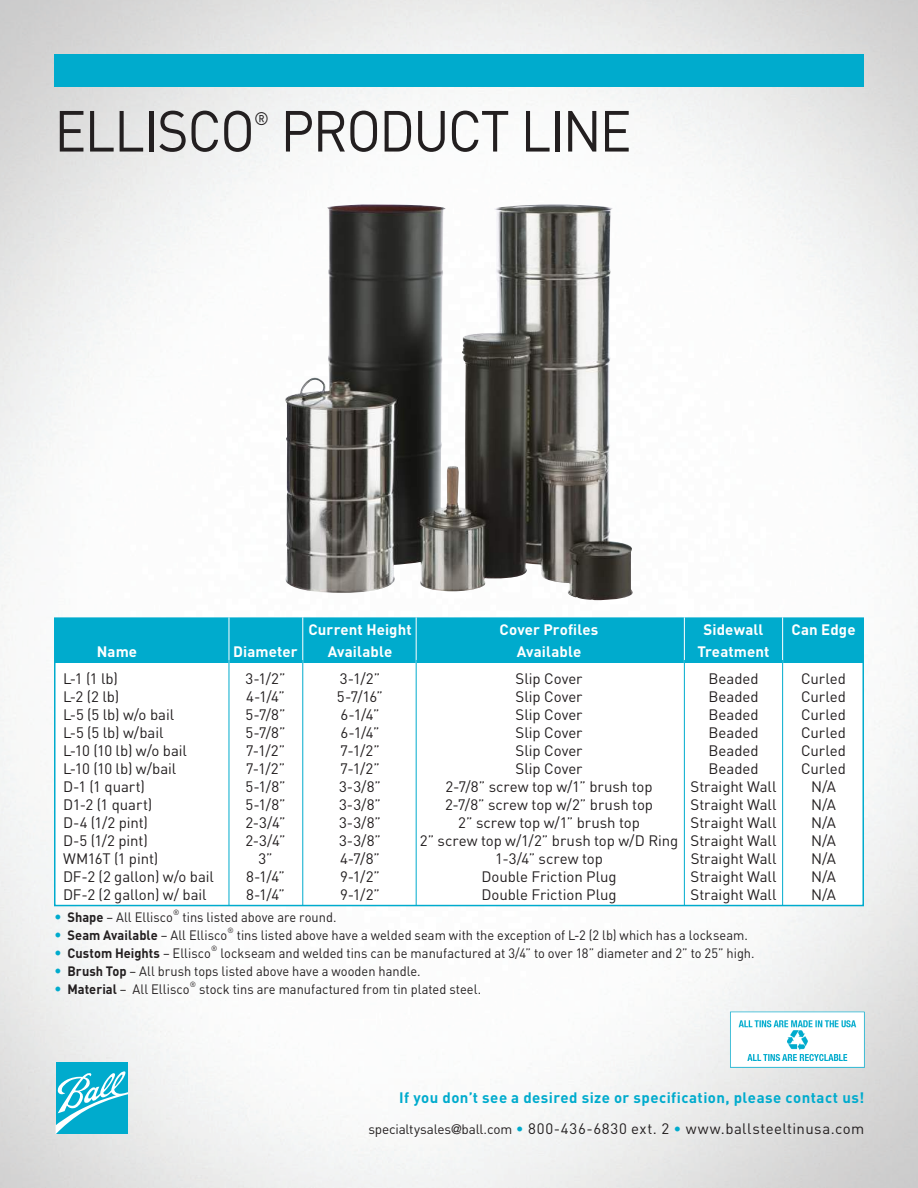
<style>
.page{position:relative;width:918px;height:1188px;background:#fff}
.page>*{position:absolute;margin:0;border:0;box-sizing:border-box;transform-origin:0 0}
.t1{font:57px "DIN Pro";letter-spacing:-.03em;color:#231f20;scale:.94 1}
.t2{font:18px "DIN Pro";color:#231f20;scale:.94 1}
.t3{font:15px "DIN Pro";letter-spacing:-.005em;color:#231f20}
.t4{font:700 15px/31.5px "DIN Pro";letter-spacing:.03em;color:#00abcd;text-align:right}
.t5{font:700 15px "DIN Pro";letter-spacing:.01em;color:#fff}
.t6{font:13.5px "DIN Pro";color:#231f20;scale:.95 1}
.t7{font:700 13.5px "DIN Pro";letter-spacing:.005em;color:#231f20;scale:.95 1}
.t8{font:7.5px "DIN Pro";color:#231f20;scale:.95 1}
.s1{font-size:15px;color:#00abcd}
.s2{font-weight:700}
.s3{font-weight:400;font-size:15px;color:#00abcd}
.s4{font-weight:400}
.s5{font-weight:400;font-size:13.5px;color:#231f20}
.s6{font-family:"Helvetica Neue";font-weight:400;font-size:13.5px;color:#231f20}
.s7{font-weight:400;color:#231f20}
</style>
<div class="page">
<img style="left:0;top:0;width:918px;height:1188px">
<div style="left:54px;top:617px;width:810px;height:289px;background:#fff;border:2px solid #00abcd"></div>
<img style="left:285px;top:204px;width:306px;height:396px">
<div style="left:54px;top:54px;width:810px;height:32px;background:#00abcd"></div>
<div style="left:56px;top:1062px;width:72px;height:72px;background:#00abcd"></div>
<svg style="left:56px;top:1071px;width:72px;height:63px"></svg>
<div style="left:55px;top:618px;width:808px;height:45px;background:#00abcd"></div>
<hr style="left:229px;top:617px;width:1px;height:46px;background:#fff">
<hr style="left:302px;top:617px;width:1px;height:46px;background:#fff">
<hr style="left:416px;top:617px;width:1px;height:46px;background:#fff">
<hr style="left:684px;top:617px;width:1px;height:46px;background:#fff">
<hr style="left:782px;top:617px;width:1px;height:46px;background:#fff">
<hr style="left:229px;top:660px;width:1px;height:246px;background:#00abcd">
<hr style="left:302px;top:660px;width:1px;height:246px;background:#00abcd">
<hr style="left:416px;top:660px;width:1px;height:246px;background:#00abcd">
<hr style="left:684px;top:660px;width:1px;height:246px;background:#00abcd">
<hr style="left:782px;top:660px;width:1px;height:246px;background:#00abcd">
<img style="left:724px;top:1007px;width:147px;height:64px">
<h1 class="t1" style="left:54px;top:92px;width:616px">ELLISCO PRODUCT LINE</h1>
<p class="t2" style="left:254px;top:106px;width:17px">®</p>
<p class="t5" style="left:308px;top:620px;width:105px">Current Height</p>
<p class="t5" style="left:500px;top:620px;width:100px">Cover Profiles</p>
<p class="t5" style="left:704px;top:620px;width:61px">Sidewall</p>
<p class="t5" style="left:791px;top:620px;width:66px">Can Edge</p>
<p class="t5" style="left:97px;top:641px;width:42px">Name</p>
<p class="t5" style="left:233px;top:641px;width:66px">Diameter</p>
<p class="t5" style="left:328px;top:641px;width:66px">Available</p>
<p class="t5" style="left:517px;top:641px;width:66px">Available</p>
<p class="t5" style="left:697px;top:641px;width:74px">Treatment</p>
<p class="t3" style="left:63px;top:668px;width:57px">L-1 (1 lb)</p>
<p class="t3" style="left:245px;top:668px;width:42px">3-1/2”</p>
<p class="t3" style="left:340px;top:668px;width:42px">3-1/2”</p>
<p class="t3" style="left:516px;top:668px;width:68px">Slip Cover</p>
<p class="t3" style="left:709px;top:668px;width:52px">Beaded</p>
<p class="t3" style="left:801px;top:668px;width:46px">Curled</p>
<p class="t3" style="left:63px;top:686px;width:58px">L-2 (2 lb)</p>
<p class="t3" style="left:246px;top:686px;width:40px">4-1/4”</p>
<p class="t3" style="left:337px;top:686px;width:48px">5-7/16”</p>
<p class="t3" style="left:516px;top:686px;width:68px">Slip Cover</p>
<p class="t3" style="left:709px;top:686px;width:52px">Beaded</p>
<p class="t3" style="left:801px;top:686px;width:46px">Curled</p>
<p class="t3" style="left:63px;top:704px;width:113px">L-5 (5 lb) w/o bail</p>
<p class="t3" style="left:245px;top:704px;width:42px">5-7/8”</p>
<p class="t3" style="left:341px;top:704px;width:40px">6-1/4”</p>
<p class="t3" style="left:516px;top:704px;width:68px">Slip Cover</p>
<p class="t3" style="left:709px;top:704px;width:52px">Beaded</p>
<p class="t3" style="left:801px;top:704px;width:46px">Curled</p>
<p class="t3" style="left:63px;top:722px;width:102px">L-5 (5 lb) w/bail</p>
<p class="t3" style="left:245px;top:722px;width:42px">5-7/8”</p>
<p class="t3" style="left:341px;top:722px;width:40px">6-1/4”</p>
<p class="t3" style="left:516px;top:722px;width:68px">Slip Cover</p>
<p class="t3" style="left:709px;top:722px;width:52px">Beaded</p>
<p class="t3" style="left:801px;top:722px;width:46px">Curled</p>
<p class="t3" style="left:63px;top:740px;width:126px">L-10 (10 lb) w/o bail</p>
<p class="t3" style="left:246px;top:740px;width:41px">7-1/2”</p>
<p class="t3" style="left:340px;top:740px;width:41px">7-1/2”</p>
<p class="t3" style="left:516px;top:740px;width:68px">Slip Cover</p>
<p class="t3" style="left:709px;top:740px;width:52px">Beaded</p>
<p class="t3" style="left:801px;top:740px;width:46px">Curled</p>
<p class="t3" style="left:63px;top:758px;width:115px">L-10 (10 lb) w/bail</p>
<p class="t3" style="left:246px;top:758px;width:41px">7-1/2”</p>
<p class="t3" style="left:340px;top:758px;width:41px">7-1/2”</p>
<p class="t3" style="left:516px;top:758px;width:68px">Slip Cover</p>
<p class="t3" style="left:709px;top:758px;width:52px">Beaded</p>
<p class="t3" style="left:801px;top:758px;width:46px">Curled</p>
<p class="t3" style="left:63px;top:776px;width:84px">D-1 (1 quart)</p>
<p class="t3" style="left:245px;top:776px;width:42px">5-1/8”</p>
<p class="t3" style="left:339px;top:776px;width:44px">3-3/8”</p>
<p class="t3" style="left:446px;top:776px;width:208px">2-7/8” screw top w/1” brush top</p>
<p class="t3" style="left:691px;top:776px;width:87px">Straight Wall</p>
<p class="t3" style="left:811px;top:776px;width:26px">N/A</p>
<p class="t3" style="left:63px;top:794px;width:91px">D1-2 (1 quart)</p>
<p class="t3" style="left:245px;top:794px;width:42px">5-1/8”</p>
<p class="t3" style="left:339px;top:794px;width:44px">3-3/8”</p>
<p class="t3" style="left:445px;top:794px;width:210px">2-7/8” screw top w/2” brush top</p>
<p class="t3" style="left:691px;top:794px;width:87px">Straight Wall</p>
<p class="t3" style="left:811px;top:794px;width:26px">N/A</p>
<p class="t3" style="left:63px;top:812px;width:87px">D-4 (1/2 pint)</p>
<p class="t3" style="left:245px;top:812px;width:42px">2-3/4”</p>
<p class="t3" style="left:339px;top:812px;width:44px">3-3/8”</p>
<p class="t3" style="left:458px;top:812px;width:183px">2” screw top w/1” brush top</p>
<p class="t3" style="left:691px;top:812px;width:87px">Straight Wall</p>
<p class="t3" style="left:811px;top:812px;width:26px">N/A</p>
<p class="t3" style="left:63px;top:830px;width:86px">D-5 (1/2 pint)</p>
<p class="t3" style="left:245px;top:830px;width:42px">2-3/4”</p>
<p class="t3" style="left:339px;top:830px;width:44px">3-3/8”</p>
<p class="t3" style="left:420px;top:830px;width:358px">2” screw top w/1/2” brush top w/D Ring Straight Wall</p>
<p class="t3" style="left:811px;top:830px;width:26px">N/A</p>
<p class="t3" style="left:63px;top:848px;width:97px">WM16T (1 pint)</p>
<p class="t3" style="left:258px;top:848px;width:16px">3”</p>
<p class="t3" style="left:340px;top:848px;width:42px">4-7/8”</p>
<p class="t3" style="left:495px;top:848px;width:109px">1-3/4” screw top</p>
<p class="t3" style="left:691px;top:848px;width:87px">Straight Wall</p>
<p class="t3" style="left:811px;top:848px;width:26px">N/A</p>
<p class="t3" style="left:63px;top:866px;width:153px">DF-2 (2 gallon) w/o bail</p>
<p class="t3" style="left:246px;top:866px;width:40px">8-1/4”</p>
<p class="t3" style="left:340px;top:866px;width:42px">9-1/2”</p>
<p class="t3" style="left:481px;top:866px;width:137px">Double Friction Plug</p>
<p class="t3" style="left:691px;top:866px;width:87px">Straight Wall</p>
<p class="t3" style="left:811px;top:866px;width:26px">N/A</p>
<p class="t3" style="left:63px;top:884px;width:145px">DF-2 (2 gallon) w/ bail</p>
<p class="t3" style="left:246px;top:884px;width:40px">8-1/4”</p>
<p class="t3" style="left:340px;top:884px;width:42px">9-1/2”</p>
<p class="t3" style="left:481px;top:884px;width:137px">Double Friction Plug</p>
<p class="t3" style="left:691px;top:884px;width:87px">Straight Wall</p>
<p class="t3" style="left:811px;top:884px;width:26px">N/A</p>
<p class="t6" style="left:54px;top:908px;width:127px"><span class="s1">•</span> <span class="s2">Shape</span> – All Ellisco</p>
<p class="t8" style="left:173px;top:907px;width:8px">®</p>
<p class="t6" style="left:183px;top:908px;width:164px">tins listed above are round.</p>
<p class="t7" style="left:54px;top:926px;width:184px"><span class="s3">•</span> Seam Available <span class="s4">– All Ellisco</span></p>
<p class="t8" style="left:228px;top:925px;width:8px">®</p>
<p class="t6" style="left:237px;top:926px;width:539px">tins listed above have a welded seam with the exception of L-2 (2 lb) which has a lockseam.</p>
<p class="t8" style="left:211px;top:943px;width:8px">®</p>
<p class="t6" style="left:220px;top:944px;width:564px">lockseam and welded tins can be manufactured at 3/4” to over 18” diameter and 2” to 25” high.</p>
<p class="t6" style="left:54px;top:962px;width:388px"><span class="s1">•</span> <span class="s2">Brush Top</span> – All brush tops listed above have a wooden handle.</p>
<p class="t6" style="left:54px;top:980px;width:144px"><span class="s1">•</span> <span class="s2">Material</span> – All Ellisco</p>
<p class="t7" style="left:54px;top:944px;width:167px"><span class="s3">•</span> Custom Heights <span class="s4">– Ellisco</span></p>
<p class="t8" style="left:190px;top:979px;width:8px">®</p>
<p class="t6" style="left:199px;top:980px;width:298px">stock tins are manufactured from tin plated steel.</p>
<p class="t4" style="left:368px;top:1081px;width:497px">If you don’t see a desired size or specification, please contact us! <span class="s5">specialtysales</span><span class="s6">@</span><span class="s5">ball.com</span> <span class="s4">•</span> <span class="s7">800-436-6830 ext. 2</span> <span class="s4">•</span> <span class="s7">www.ballsteeltinusa.com</span></p>
</div>
